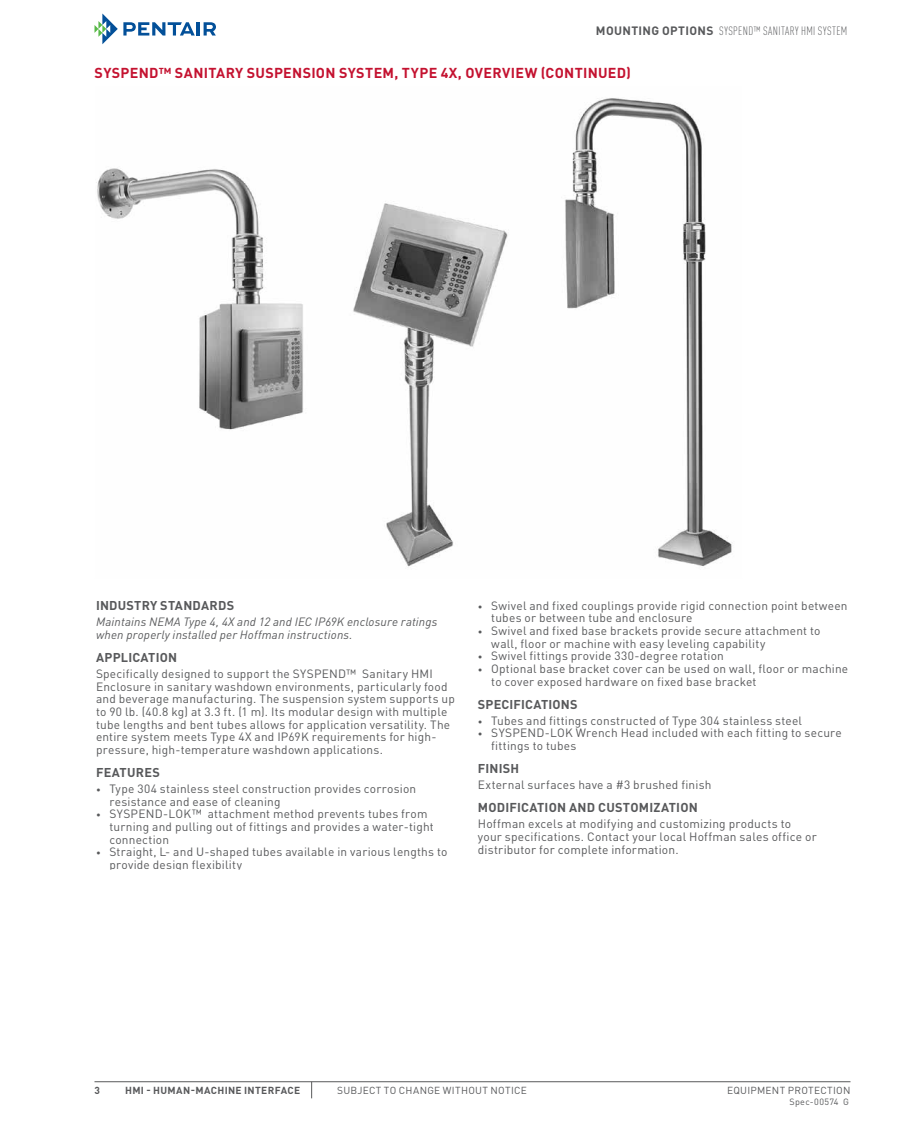
<style>
.page{position:relative;width:918px;height:1134px;background:#fff}
.page>*{position:absolute;margin:0;border:0;box-sizing:border-box;transform-origin:0 0}
.t1{font:700 14.25px "DIN Pro";letter-spacing:.02em;color:#c41230}
.t2{font:700 12.75px "DIN Pro";letter-spacing:.015em;color:#58595b}
.t3{font:700 12.6px "DIN Pro";letter-spacing:.015em;color:#58595b}
.t4{font:12px/12.6px "DIN Pro";letter-spacing:.015em;color:#58595b}
.t5{font:italic 12px/12.6px "DIN Pro";letter-spacing:.015em;color:#58595b}
.t6{font:300 condensed 12px "DIN Pro";letter-spacing:.035em;color:#58595b}
.t7{font:10.2px "DIN Pro";letter-spacing:.025em;color:#58595b}
.t8{font:700 10.2px "DIN Pro";letter-spacing:.035em;color:#58595b}
.t9{font:9px "DIN Pro";letter-spacing:.03em;color:#58595b}
.s1{font-weight:700;font-stretch:normal}
.s2{font-size:9px}
</style>
<div class="page">
<svg style="left:94px;top:14px;width:101px;height:30px"></svg>
<hr style="left:197px;top:22px;width:3px;height:14px;background:#035099">
<svg style="left:204px;top:22px;width:12px;height:14px"></svg>
<hr style="left:94px;top:1081px;width:756px;height:1px;background:#58595b">
<svg style="left:311px;top:1082px;width:1px;height:16px"></svg>
<img style="left:97px;top:98px;width:635px;height:469px">
<p class="t6" style="left:596px;top:23px;width:247px"><span class="s1">MOUNTING OPTIONS</span> SYSPEND™ SANITARY HMI SYSTEM</p>
<p class="t1" style="left:95px;top:61px;width:28px">SYSPEN</p>
<p class="t1" style="left:149px;top:61px;width:483px">D™ SANITARY SUSPENSION SYSTEM , TYPE 4X, OVERVIEW (CONTINUED)</p>
<p class="t3" style="left:96px;top:595px;width:31px">INDUSTR</p>
<p class="t3" style="left:150px;top:595px;width:19px">Y STAN</p>
<p class="t3" style="left:193px;top:595px;width:42px">DAR DS</p>
<p class="t5" style="left:96px;top:614px;width:343px">Maintains NEMA Type 4, 4X and 12 and IEC IP69K enclosure ratings when properly installed per Hoffman instructions.</p>
<p class="t3" style="left:96px;top:647px;width:10px">APP</p>
<p class="t3" style="left:121px;top:647px;width:16px">LICATION</p>
<p class="t4" style="left:96px;top:666px;width:360px">Specifically designed to support the SYSPEND™ Sanitary HMI Enclosure in sanitary washdown environments, particularly food and beverage manufacturing. The suspension system supports up to 90 lb. (40.8 kg) at 3.3 ft. (1 m). Its modular design with multiple tube lengths and bent tubes allows for application versatility. The entire system meets Type 4X and IP69K requirements for high&shy;pressure, high-temperature washdown applications.</p>
<p class="t3" style="left:96px;top:762px;width:9px">FEATURES</p>
<p class="t4" style="left:109px;top:781px;width:308px;text-indent:-13px"><span class="s2">•</span> Type 304 stainless steel construction provides corrosion resistance and ease of cleaning</p>
<p class="t4" style="left:109px;top:806px;width:326px;text-indent:-13px"><span class="s2">•</span> SYSPEND-LOK™ attachment method prevents tubes from turning and pulling out of fittings and provides a water-tight connection</p>
<p class="t4" style="left:109px;top:845px;width:340px;text-indent:-13px"><span class="s2">•</span> Straight, L- and U-shaped tubes available in various lengths to provide design flexibility</p>
<p class="t4" style="left:491px;top:598px;width:358px;text-indent:-13px"><span class="s2">•</span> Swivel and fixed couplings provide rigid connection point between tubes or between tube and enclosure</p>
<p class="t4" style="left:491px;top:623px;width:331px;text-indent:-13px"><span class="s2">•</span> Swivel and fixed base brackets provide secure attachment to wall, floor or machine with easy leveling capability</p>
<p class="t4" style="left:478px;top:649px;width:248px"><span class="s2">•</span> Swivel fittings provide 330-degree rotation</p>
<p class="t4" style="left:491px;top:661px;width:359px;text-indent:-13px"><span class="s2">•</span> Optional base bracket cover can be used on wall, floor or machine to cover exposed hardware on fixed base bracket</p>
<p class="t3" style="left:478px;top:694px;width:9px">SPECIFICATIONS</p>
<p class="t4" style="left:478px;top:713px;width:326px"><span class="s2">•</span> Tubes and fittings constructed of Type 304 stainless steel</p>
<p class="t4" style="left:491px;top:726px;width:352px;text-indent:-13px"><span class="s2">•</span> SYSPEND-LOK Wrench Head included with each fitting to secure fittings to tubes</p>
<p class="t3" style="left:478px;top:758px;width:8px">FINIS</p>
<p class="t3" style="left:510px;top:758px;width:10px">H</p>
<p class="t4" style="left:478px;top:777px;width:235px">External surfaces have a #3 brushed finish</p>
<p class="t2" style="left:478px;top:797px;width:36px">MODIFICATION</p>
<p class="t2" style="left:569px;top:797px;width:38px">AN D CUSTO</p>
<p class="t2" style="left:639px;top:797px;width:31px">MIZATION</p>
<p class="t4" style="left:478px;top:817px;width:340px">Hoffman excels at modifying and customizing products to your specifications. Contact your local Hoffman sales office or distributor for complete information.</p>
<p class="t8" style="left:94px;top:1081px;width:7px">3</p>
<p class="t8" style="left:125px;top:1081px;width:177px">HMI - HUMAN-MACH INE I NTERFACE</p>
<p class="t7" style="left:337px;top:1082px;width:191px">SUBJECT TO CHANGE WITHOUT NOTICE</p>
<p class="t7" style="left:727px;top:1082px;width:125px">EQUIPMENT PROTECTION</p>
<p class="t9" style="left:790px;top:1095px;width:61px">Spec-00574 G</p>
</div>
